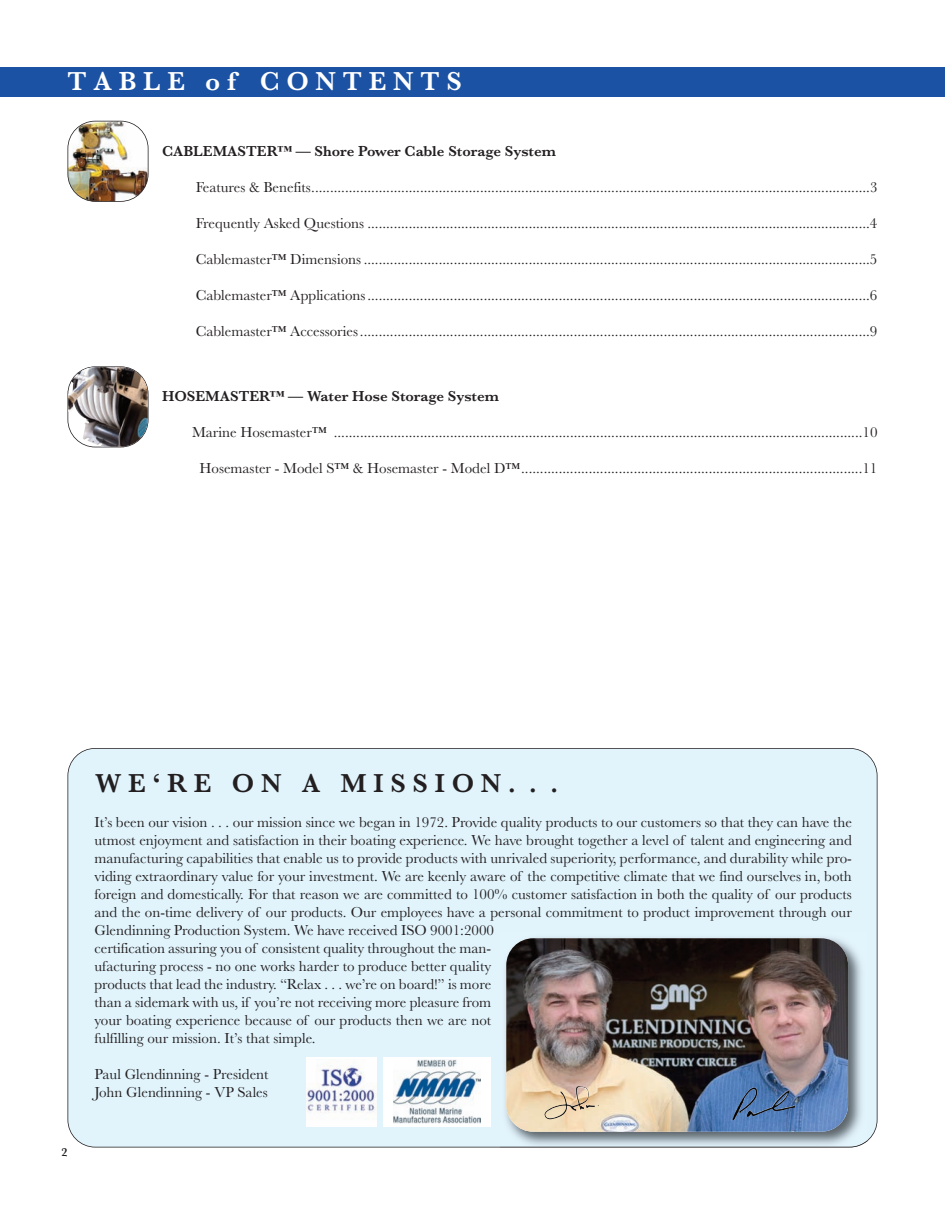
<style>
.page{position:relative;width:945px;height:1215px;background:#fff}
.page>*{position:absolute;margin:0;border:0;box-sizing:border-box;transform-origin:0 0}
.t1{font:600 27px "Baskerville";letter-spacing:.25em;color:#231f20}
.t2{font:600 27px "Baskerville";letter-spacing:.25em;color:#fff}
.t3{font:15px/18px "Baskerville";color:#231f20}
.t4{font:600 15px "Baskerville";color:#231f20}
.t5{font:600 12px "Baskerville";color:#231f20}
</style>
<div class="page">
<div style="left:0;top:68px;width:932px;height:29px;background:#1c52a4"></div>
<img style="left:68px;top:121px;width:80px;height:80px;border-radius:27px">
<div style="left:68px;top:121px;width:80px;height:81px;border:2px solid #231f20;border-radius:28px"></div>
<div style="left:68px;top:366px;width:80px;height:81px;border:2px solid #231f20;border-radius:28px"></div>
<img style="left:73px;top:404px;width:29px;height:43px">
<div style="left:68px;top:748px;width:809px;height:399px;background:#e1f4fc;border-radius:27px"></div>
<div style="left:306px;top:1057px;width:71px;height:69px;background:#fff"></div>
<img style="left:306px;top:1062px;width:71px;height:51px">
<div style="left:383px;top:1057px;width:108px;height:69px;background:#fff"></div>
<img style="left:393px;top:1060px;width:88px;height:63px">
<img style="left:505px;top:938px;width:357px;height:202px">
<img style="left:500px;top:1147px;width:354px;height:1px">
<img style="left:500px;top:1140px;width:367px;height:7px">
<img style="left:506px;top:938px;width:342px;height:194px;border-radius:27px">
<img style="left:732px;top:1087px;width:63px;height:34px">
<img style="left:544px;top:1086px;width:45px;height:33px">
<div style="left:932px;top:68px;width:13px;height:29px;background:#1c52a4"></div>
<h1 class="t2" style="left:68px;top:65px;width:396px">TABLE of CONTENTS</h1>
<p class="t4" style="left:162px;top:142px;width:395px">CABLEMASTER™ — Shore Power Cable Storage System</p>
<p class="t3" style="left:196px;top:178px;width:683px">Features &amp; Benefits.....................................................................................................................................................3</p>
<p class="t3" style="left:196px;top:214px;width:683px">Frequently Asked Questions ......................................................................................................................................4</p>
<p class="t3" style="left:196px;top:250px;width:683px">Cablemaster™ Dimensions .......................................................................................................................................5</p>
<p class="t3" style="left:196px;top:286px;width:683px">Cablemaster™ Applications ......................................................................................................................................6</p>
<p class="t3" style="left:196px;top:322px;width:683px">Cablemaster™ Accessories........................................................................................................................................9</p>
<p class="t4" style="left:162px;top:387px;width:338px">HOSEMASTER™ — Water Hose Storage System</p>
<p class="t3" style="left:192px;top:423px;width:687px">Marine Hosemaster™ .............................................................................................................................................10</p>
<p class="t3" style="left:200px;top:459px;width:679px">Hosemaster - Model S™ &amp; Hosemaster - Model D™...........................................................................................11</p>
<p class="t5" style="left:62px;top:1144px;width:7px">2</p>
<h1 class="t1" style="left:95px;top:767px;width:464px">WE‘RE ON A MISSION. . .</h1>
<p class="t3" style="left:94px;top:813px;width:759px">It’s been our vision . . . our mission since we began in 1972. Provide quality products to our customers so that they can have the utmost enjoyment and satisfaction in their boating experience. We have brought together a level of talent and engineering and manufacturing capabilities that enable us to provide products with unrivaled superiority, performance, and durability while pro&shy;viding extraordinary value for your investment. We are keenly aware of the competitive climate that we find ourselves in, both foreign and domestically. For that reason we are committed to 100% customer satisfaction in both the quality of our products and the on-time delivery of our products. Our employees have a personal commitment to product improvement through our Glendinning Production System. We have received ISO 9001:2000<br>certification assuring you of consistent quality throughout the man-<br>ufacturing process - no one works harder to produce better quality<br>products that lead the industry. “Relax . . . we’re on board!” is more<br>than a sidemark with us, if you’re not receiving more pleasure from<br>your boating experience because of our products then we are not<br>fulfilling our mission. It’s that simple.</p>
<p class="t3" style="left:94px;top:1065px;width:176px">Paul Glendinning - President<br>John Glendinning - VP Sales</p>
</div>
